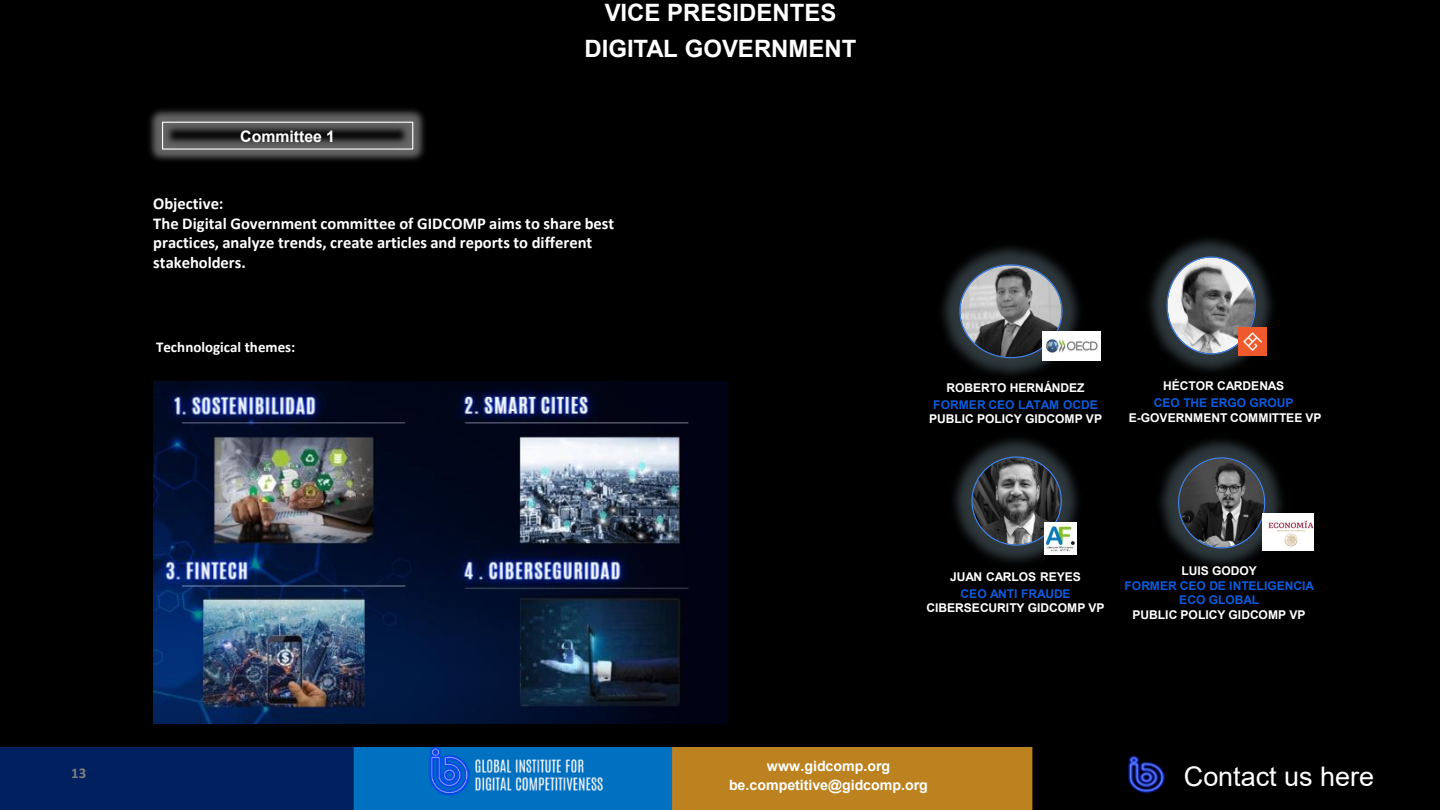
<style>
.page{position:relative;width:1440px;height:810px;background:#000}
.page>*{position:absolute;margin:0;border:0;box-sizing:border-box;transform-origin:0 0}
.t1{font:27px "Arial";color:#fff}
.t2{font:700 24px/36px "Arial";color:#fff;text-align:center}
.t3{font:700 16.65px "Calibri";color:#fff}
.t4{font:700 16.5px/19.8px "Calibri";color:#fff}
.t5{font:700 15.9px "Arial";color:#fff}
.t6{font:700 15px "Calibri";color:#fff}
.t7{font:700 15px "Calibri";color:#7e7e7e}
.t8{font:700 14.25px/19.6px "Arial";color:#fff;text-align:center}
.t9{font:700 12.15px "Arial";color:#fff}
.t10{font:700 12px "Arial";letter-spacing:-.005em;color:#fff}
.t11{font:700 12px/14.4px "Arial";color:#0d5bdc;text-align:center}
</style>
<div class="page">
<img style="left:941px;top:246px;width:139px;height:130px">
<svg style="left:959px;top:264px;width:104px;height:95px;background:#707579"></svg>
<img style="left:1148px;top:238px;width:125px;height:134px">
<svg style="left:1166px;top:256px;width:90px;height:99px;background:#85898e"></svg>
<img style="left:1042px;top:331px;width:59px;height:30px">
<img style="left:1238px;top:327px;width:28px;height:29px">
<img style="left:953px;top:438px;width:126px;height:125px">
<svg style="left:971px;top:456px;width:91px;height:90px;background:#4d5257"></svg>
<img style="left:1044px;top:522px;width:33px;height:33px">
<img style="left:1159px;top:439px;width:124px;height:127px">
<svg style="left:1177px;top:457px;width:89px;height:92px;background:#3f4348"></svg>
<img style="left:1262px;top:513px;width:52px;height:38px">
<img style="left:153px;top:381px;width:574px;height:343px">
<img style="left:0;top:748px;width:1033px;height:62px">
<img style="left:423px;top:746px;width:189px;height:64px">
<img style="left:1127px;top:755px;width:39px;height:39px">
<img style="left:149px;top:109px;width:276px;height:52px">
<div style="left:162px;top:122px;width:251px;height:28px;border:1px solid #fff"></div>
<p class="t5" style="left:240px;top:125px;width:96px">Committee 1</p>
<h2 class="t2" style="left:585px;top:-5px;width:273px">VICE PRESIDENTES<br>DIGITAL GOVERNMENT</h2>
<p class="t3" style="left:153px;top:192px;width:72px">Objective:</p>
<p class="t4" style="left:153px;top:213px;width:462px">The Digital Government committee of GIDCOMP aims to share best practices, analyze trends, create articles and reports to different stakeholders.</p>
<p class="t6" style="left:156px;top:337px;width:141px">Technological themes:</p>
<p class="t10" style="left:946px;top:379px;width:140px">ROBERTO HERNÁNDEZ</p>
<p class="t11" style="left:933px;top:398px;width:166px">FORMER CEO LATAM OCDE</p>
<p class="t9" style="left:929px;top:410px;width:175px">PUBLIC POLICY GIDCOMP VP</p>
<p class="t10" style="left:1163px;top:378px;width:122px">HÉCTOR CARDENAS</p>
<p class="t11" style="left:1154px;top:396px;width:141px">CEO THE ERGO GROUP</p>
<p class="t10" style="left:1129px;top:409px;width:194px">E-GOVERNMENT COMMITTEE VP</p>
<p class="t10" style="left:950px;top:568px;width:132px">JUAN CARLOS REYES</p>
<p class="t11" style="left:961px;top:587px;width:112px">CEO ANTI FRAUDE</p>
<p class="t10" style="left:926px;top:600px;width:180px">CIBERSECURITY GIDCOMP VP</p>
<p class="t10" style="left:1181px;top:563px;width:77px">LUIS GODOY</p>
<p class="t11" style="left:1125px;top:579px;width:191px">FORMER CEO DE INTELIGENCIA<br>ECO GLOBAL</p>
<p class="t10" style="left:1133px;top:606px;width:175px">PUBLIC POLICY GIDCOMP VP</p>
<p class="t7" style="left:71px;top:763px;width:17px">13</p>
<p class="t8" style="left:729px;top:756px;width:200px">www.gidcomp.org be.competitive@gidcomp.org</p>
<h1 class="t1" style="left:1184px;top:757px;width:192px">Contact us here</h1>
</div>
